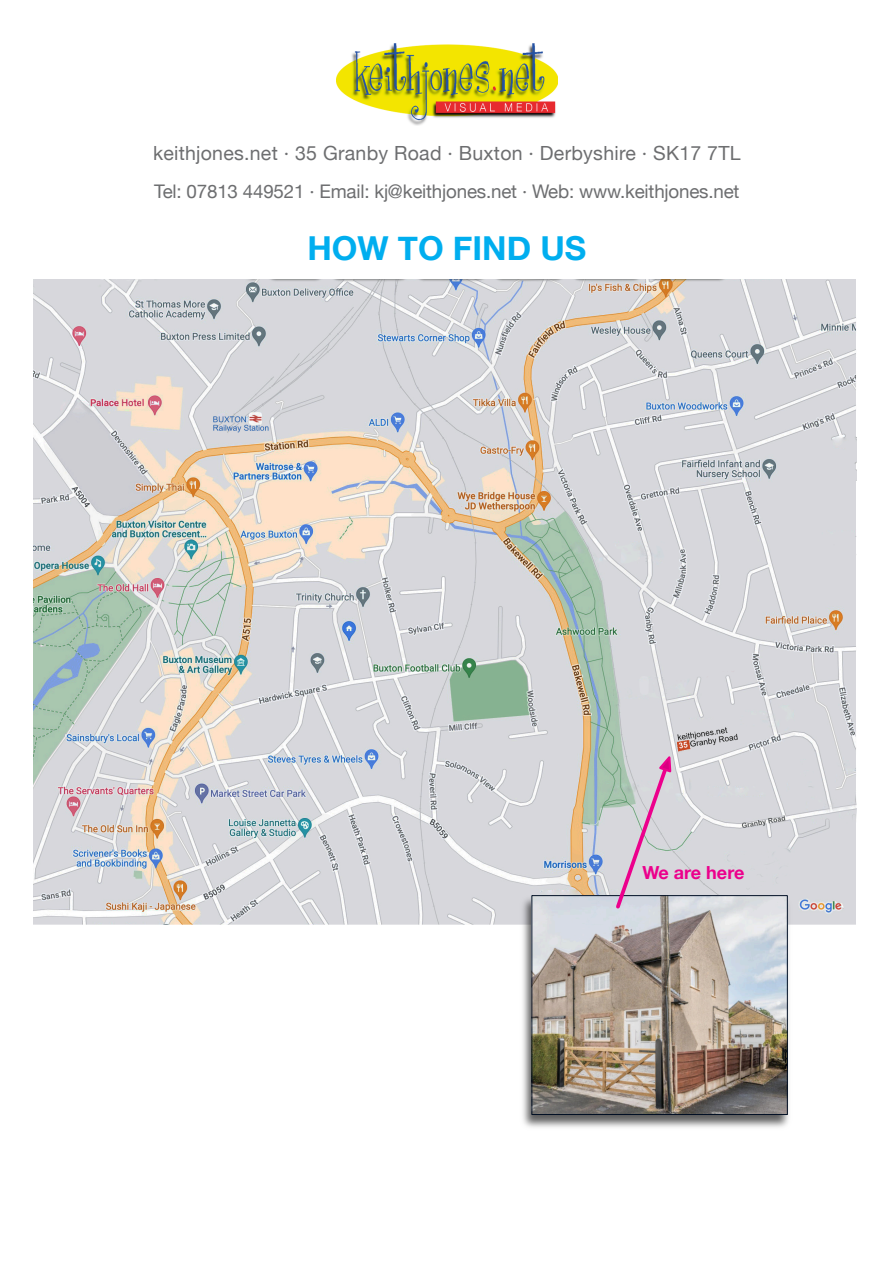
<style>
.page{position:relative;width:894px;height:1263px;background:#fff}
.page>*{position:absolute;margin:0;border:0;box-sizing:border-box;transform-origin:0 0}
.t1{font:700 33px "Helvetica Neue";color:#00aeef}
.t2{font:19.5px "Helvetica Neue";letter-spacing:.015em;color:#6d6e70}
.t3{font:18.75px "Helvetica Neue";letter-spacing:-.01em;color:#6d6e70}
.t4{font:700 18px "Helvetica Neue";letter-spacing:-.01em;color:#ec008c}
</style>
<div class="page">
<img style="left:336px;top:44px;width:221px;height:81px">
<img style="left:34px;top:279px;width:822px;height:645px">
<img style="left:519px;top:894px;width:273px;height:234px">
<img style="left:533px;top:897px;width:252px;height:216px">
<div style="left:531px;top:895px;width:256px;height:220px;border:1px solid #000e23"></div>
<svg style="left:613px;top:754px;width:59px;height:157px;background:#cfc2ce"></svg>
<p class="t2" style="left:153px;top:142px;width:589px">keithjones.net · 35 Granby Road · Buxton · Derbyshire · SK17 7TL</p>
<p class="t3" style="left:154px;top:180px;width:586px">Tel: 07813 449521 · Email: kj@keithjones.net · Web: www.keithjones.net</p>
<h1 class="t1" style="left:307px;top:228px;width:280px">HOW TO FIND US</h1>
<p class="t4" style="left:642px;top:861px;width:103px">We are here</p>
</div>
